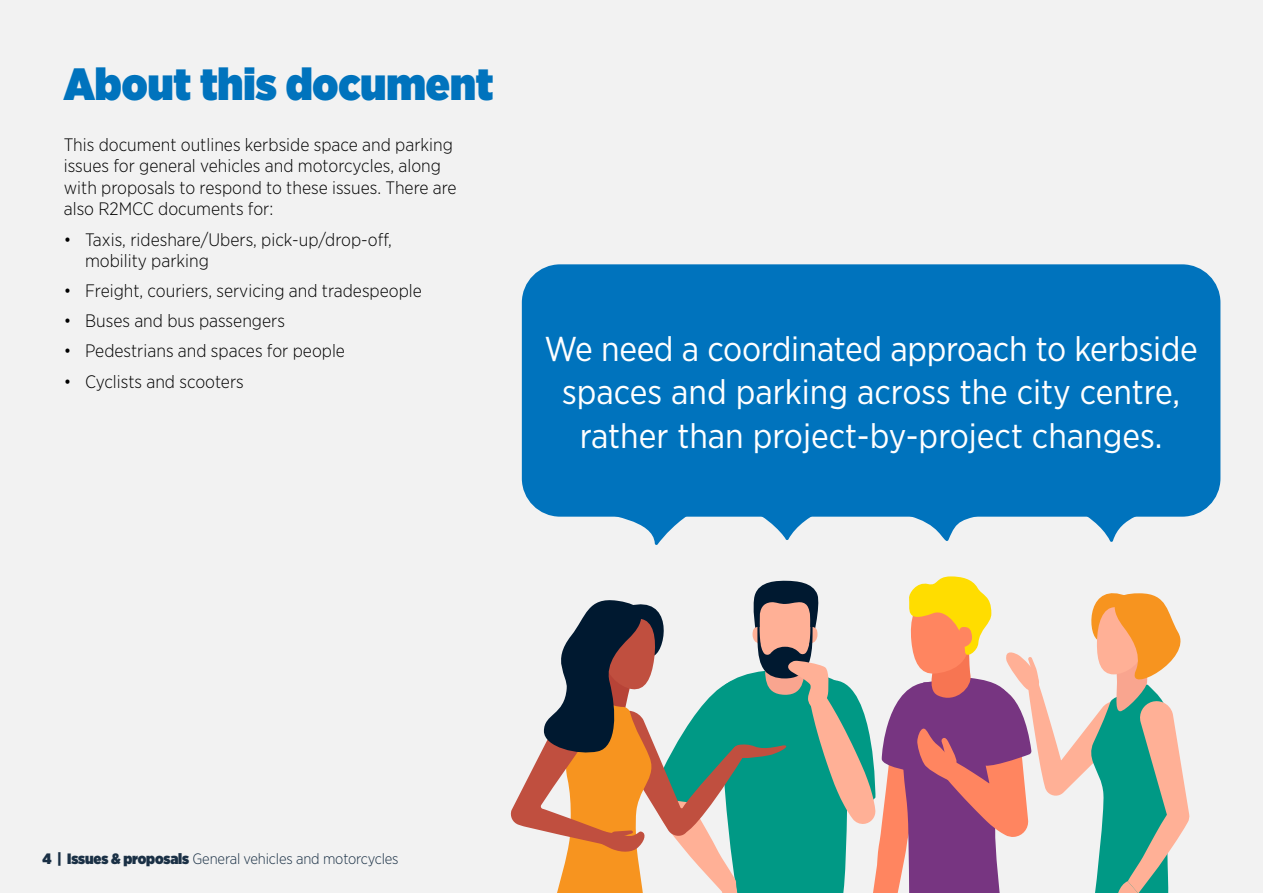
<style>
.page{position:relative;width:1263px;height:893px;background:#f2f2f2}
.page>*{position:absolute;margin:0;border:0;box-sizing:border-box;transform-origin:0 0}
.t1{font:900 45px "Gotham Narrow";color:#0073bd}
.t2{font:34.5px/43.5px "Gotham Narrow";color:#fff;text-align:center}
.t3{font:300 18px/21.6px "Gotham Narrow";color:#000}
.t4{font:300 15px "Gotham Narrow";letter-spacing:-.01em;color:#1a3045}
.s1{font-weight:900}
</style>
<div class="page">
<svg style="left:618px;top:517px;width:517px;height:28px"></svg>
<svg style="left:511px;top:576px;width:679px;height:317px"></svg>
<div style="left:522px;top:264px;width:698px;height:253px;background:#0073bd;border-radius:38px"></div>
<h1 class="t1" style="left:64px;top:53px;width:431px">About this document</h1>
<p class="t3" style="left:64px;top:133px;width:394px">This document outlines kerbside space and parking issues for general vehicles and motorcycles, along with proposals to respond to these issues. There are also R2MCC documents for:</p>
<p class="t3" style="left:85px;top:228px;width:308px;text-indent:-21px">• Taxis, rideshare/Ubers, pick-up/drop-off, mobility parking</p>
<p class="t3" style="left:64px;top:280px;width:360px">• Freight, couriers, servicing and tradespeople</p>
<p class="t3" style="left:64px;top:310px;width:223px">• Buses and bus passengers</p>
<p class="t3" style="left:64px;top:340px;width:283px">• Pedestrians and spaces for people</p>
<p class="t3" style="left:64px;top:370px;width:182px">• Cyclists and scooters</p>
<h2 class="t2" style="left:544px;top:326px;width:655px">We need a coordinated approach to kerbside spaces and parking across the city centre, rather than project-by-project changes.</h2>
<p class="t4" style="left:43px;top:849px;width:358px"><span class="s1">4 | Issues &amp; proposals</span> General vehicles and motorcycles</p>
</div>
